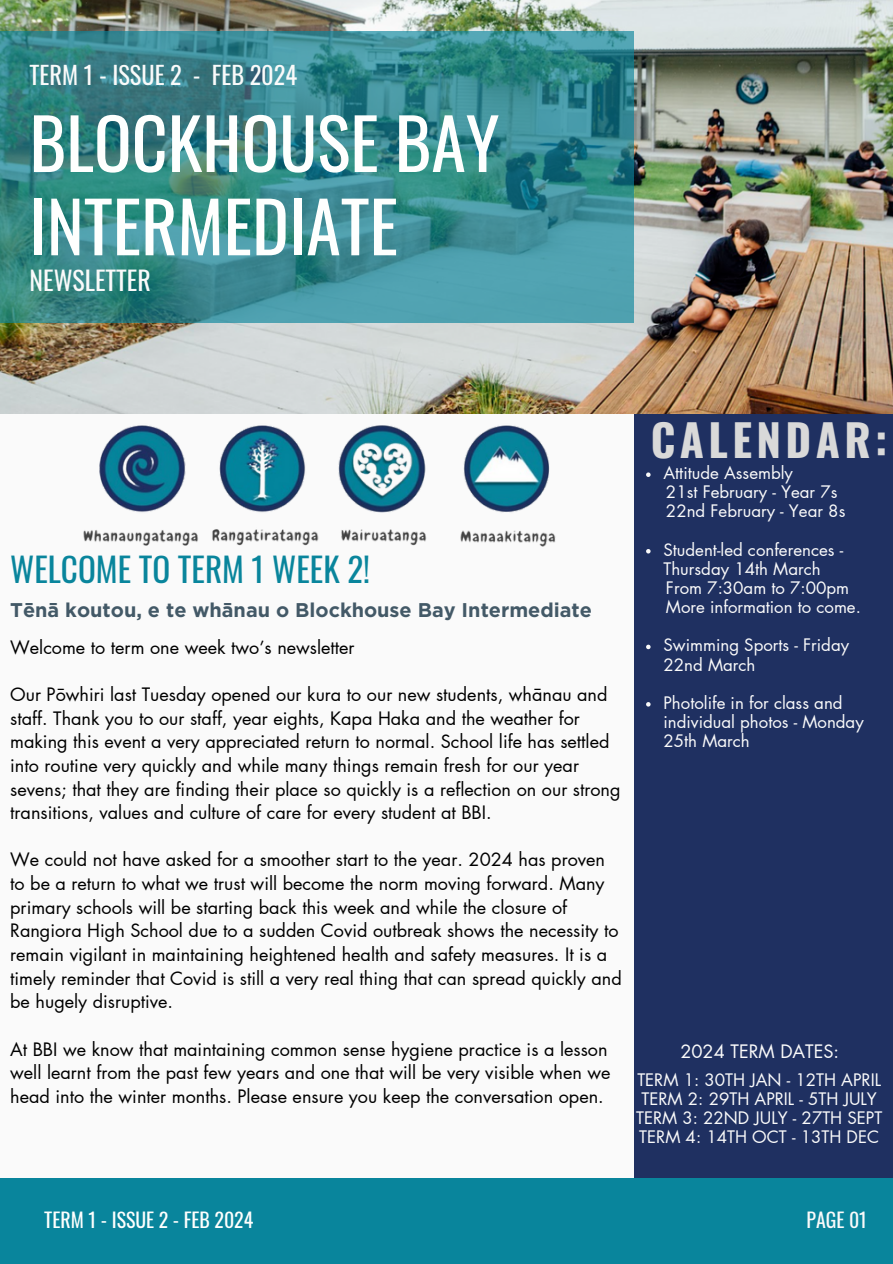
<style>
.page{position:relative;width:893px;height:1264px;background:#fff}
.page>*{position:absolute;margin:0;border:0;box-sizing:border-box;transform-origin:0 0}
.t1{font:69.9px/83.2px "Oswald";color:#fefffe}
.t2{font:700 43.95px "Oswald";letter-spacing:.1em;color:#d9d9d9}
.t3{font:33.15px "Oswald";color:#09859c}
.t4{font:25.8px "Oswald";color:#fafafa}
.t5{font:24.3px "Oswald";color:#fafafa}
.t6{font:700 19.8px "Gotham";color:#435967}
.t7{font:19.8px "Oswald";color:#fefffe}
.t8{font:19.8px "Oswald";color:#fafafa}
.t9{font:18.15px "Futura LT Pro";color:#fafafa}
.t10{font:18px/23.7px "Futura LT Pro";color:#000}
.t11{font:16.8px/19.2px "Futura LT Pro";color:#fafafa}
</style>
<div class="page">
<div style="left:0;top:0;width:892px;height:1263px;background:#fafafa"></div>
<div style="left:633px;top:364px;width:259px;height:899px;background:#1f3061"></div>
<img style="left:0;top:0;width:892px;height:413px">
<svg style="left:0;top:31px;width:633px;height:291px"></svg>
<div style="left:0;top:1177px;width:892px;height:86px;background:#09859c"></div>
<img style="left:83px;top:425px;width:473px;height:122px">
<svg style="left:646px;top:472px;width:4px;height:5px"></svg>
<svg style="left:646px;top:549px;width:4px;height:4px"></svg>
<svg style="left:646px;top:644px;width:4px;height:5px"></svg>
<svg style="left:646px;top:702px;width:4px;height:4px"></svg>
<p class="t5" style="left:30px;top:56px;width:269px">TERM 1 - ISSUE 2 - FEB 2024</p>
<p class="t1" style="left:30px;top:99px;width:471px">BLOCKHOUSE BAY<br>INTERMEDIATE</p>
<p class="t4" style="left:30px;top:260px;width:123px">NEWSLETTER</p>
<h1 class="t3" style="left:10px;top:543px;width:361px">WELCOME TO TERM 1 WEEK 2!</h1>
<h4 class="t6" style="left:10px;top:597px;width:583px">Tēnā koutou, e te whānau o Blockhouse Bay Intermediate</h4>
<p class="t10" style="left:10px;top:636px;width:346px">Welcome to term one week two’s newsletter</p>
<p class="t10" style="left:10px;top:683px;width:612px">Our Pōwhiri last Tuesday opened our kura to our new students, whānau and staff. Thank you to our staff, year eights, Kapa Haka and the weather for making this event a very appreciated return to normal. School life has settled into routine very quickly and while many things remain fresh for our year sevens; that they are finding their place so quickly is a reflection on our strong transitions, values and culture of care for every student at BBI.</p>
<p class="t10" style="left:10px;top:848px;width:613px">We could not have asked for a smoother start to the year. 2024 has proven to be a return to what we trust will become the norm moving forward. Many primary schools will be starting back this week and while the closure of Rangiora High School due to a sudden Covid outbreak shows the necessity to remain vigilant in maintaining heightened health and safety measures. It is a timely reminder that Covid is still a very real thing that can spread quickly and be hugely disruptive.</p>
<p class="t10" style="left:10px;top:1037px;width:601px">At BBI we know that maintaining common sense hygiene practice is a lesson well learnt from the past few years and one that will be very visible when we head into the winter months. Please ensure you keep the conversation open.</p>
<p class="t2" style="left:650px;top:405px;width:238px">CALENDAR:</p>
<h5 class="t11" style="left:663px;top:464px;width:131px">Attitude Assembly</h5>
<p class="t11" style="left:666px;top:483px;width:173px">21st February - Year 7s</p>
<p class="t11" style="left:666px;top:502px;width:181px">22nd February - Year 8s</p>
<p class="t11" style="left:663px;top:540px;width:181px">Student-led conferences -<br>Thursday 14th March</p>
<p class="t11" style="left:666px;top:579px;width:185px">From 7:30am to 7:00pm</p>
<h2 class="t11" style="left:666px;top:598px;width:196px">More information to come.</h2>
<p class="t11" style="left:663px;top:636px;width:187px">Swimming Sports - Friday<br>22nd March</p>
<h3 class="t11" style="left:663px;top:693px;width:202px">Photolife in for class and individual photos - Monday<br>25th March</h3>
<p class="t9" style="left:680px;top:1043px;width:160px">2024 TERM DATES:</p>
<p class="t11" style="left:637px;top:1070px;width:245px">TERM 1: 30TH JAN - 12TH APRIL</p>
<p class="t11" style="left:641px;top:1089px;width:237px">TERM 2: 29TH APRIL - 5TH JULY</p>
<h5 class="t11" style="left:636px;top:1108px;width:248px">TERM 3: 22ND JULY - 27TH SEPT</h5>
<h5 class="t11" style="left:639px;top:1127px;width:241px">TERM 4: 14TH OCT - 13TH DEC</h5>
<h6 class="t7" style="left:44px;top:1204px;width:210px">TERM 1 - ISSUE 2 - FEB 2024</h6>
<p class="t8" style="left:806px;top:1203px;width:62px">PAGE 01</p>
</div>
